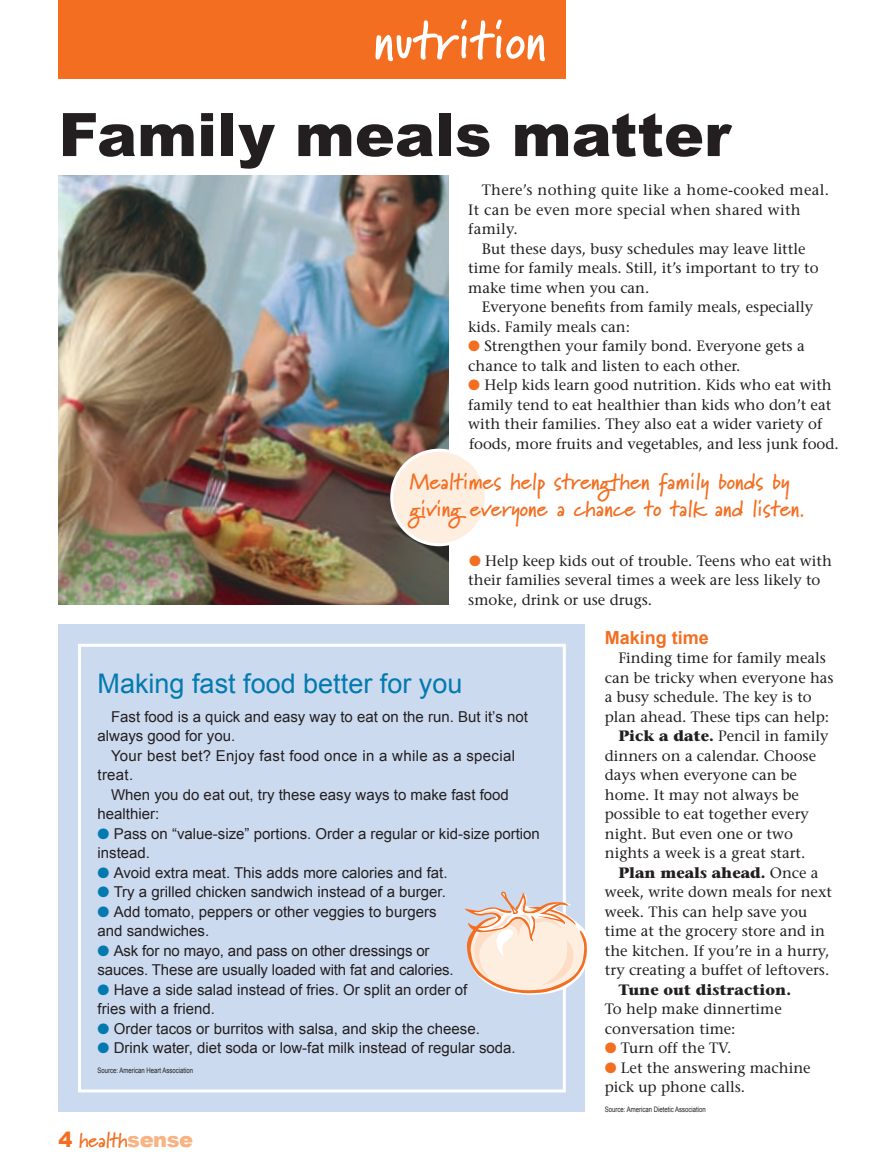
<style>
.page{position:relative;width:878px;height:1175px;background:#fff}
.page>*{position:absolute;margin:0;border:0;box-sizing:border-box;transform-origin:0 0}
.t1{font:900 60px "Arial";color:#231f20}
.t2{font:700 54px "Marydale";color:#fff}
.t3{font:27px "Arial";color:#037aaf}
.t4{font:700 22.5px/27px "Marydale";color:#f36e21}
.t5{font:700 21px "Marydale";letter-spacing:-.02em;color:#f36e21}
.t6{font:700 18px "Arial";color:#f36e21}
.t7{font:15px/19.5px "Stone Serif";color:#231f20}
.t8{font:15px/19.5px "Arial";color:#231f20}
.t9{font:15px "Stone Serif";letter-spacing:.02em;color:#231f20}
.t10{font:15px/19.5px "Arial";letter-spacing:.02em;color:#231f20}
.t11{font:700 15px "Stone Serif";color:#231f20}
.t12{font:7.5px "Arial";color:#231f20;scale:.8 1}
.s1{color:#f36e21}
.s2{color:#037aaf}
.s3{font-family:"Arial";font-weight:900}
.s4{font-family:"Arial";font-weight:900;color:#f9b281}
.s5{font-weight:700}
.s6{font-weight:400}
</style>
<div class="page">
<img style="left:58px;top:176px;width:390px;height:428px">
<div style="left:58px;top:0;width:508px;height:78px;background:#f36e21"></div>
<div style="left:58px;top:624px;width:527px;height:488px;background:#ccdaef"></div>
<div style="left:78px;top:644px;width:488px;height:448px;border:3px solid #fff"></div>
<div style="left:392px;top:450px;width:94px;height:94px;background:#feeee0;border-radius:50%"></div>
<div style="left:390px;top:448px;width:98px;height:98px;border:3px solid #fff;border-radius:50%"></div>
<svg style="left:464px;top:891px;width:123px;height:103px"></svg>
<h2 class="t2" style="left:373px;top:8px;width:174px">nutrition</h2>
<h1 class="t1" style="left:58px;top:101px;width:673px">Family meals matter</h1>
<p class="t9" style="left:482px;top:181px;width:349px">There’s nothing quite like a home-cooked meal.</p>
<p class="t9" style="left:468px;top:200px;width:334px">It can be even more special when shared with</p>
<p class="t7" style="left:468px;top:219px;width:51px">family.</p>
<p class="t7" style="left:482px;top:239px;width:325px">But these days, busy schedules may leave little</p>
<p class="t7" style="left:468px;top:258px;width:352px">time for family meals. Still, it’s important to try to</p>
<p class="t7" style="left:468px;top:278px;width:183px">make time when you can.</p>
<p class="t7" style="left:482px;top:297px;width:333px">Everyone benefits from family meals, especially</p>
<p class="t7" style="left:468px;top:317px;width:163px">kids. Family meals can:</p>
<p class="t7" style="left:468px;top:336px;width:338px"><span class="s1">●</span> Strengthen your family bond. Everyone gets a chance to talk and listen to each other.</p>
<p class="t7" style="left:468px;top:375px;width:372px"><span class="s1">●</span> Help kids learn good nutrition. Kids who eat with family tend to eat healthier than kids who don’t eat with their families. They also eat a wider variety of foods, more fruits and vegetables, and less junk food.</p>
<h3 class="t4" style="left:410px;top:467px;width:396px">Mealtimes help strengthen family bonds by giving everyone a chance to talk and listen.</h3>
<p class="t7" style="left:468px;top:551px;width:365px"><span class="s1">●</span> Help keep kids out of trouble. Teens who eat with their families several times a week are less likely to smoke, drink or use drugs.</p>
<h3 class="t3" style="left:98px;top:668px;width:366px">Making fast food better for you</h3>
<p class="t8" style="left:98px;top:706px;width:432px;text-indent:14px">Fast food is a quick and easy way to eat on the run. But it’s not always good for you.</p>
<p class="t10" style="left:98px;top:745px;width:419px;text-indent:14px">Your best bet? Enjoy fast food once in a while as a special treat.</p>
<p class="t8" style="left:98px;top:784px;width:413px;text-indent:14px">When you do eat out, try these easy ways to make fast food healthier:</p>
<p class="t8" style="left:98px;top:823px;width:444px"><span class="s2">●</span> Pass on “value-size” portions. Order a regular or kid-size portion instead.</p>
<p class="t8" style="left:98px;top:862px;width:351px"><span class="s2">●</span> Avoid extra meat. This adds more calories and fat.</p>
<p class="t8" style="left:98px;top:882px;width:350px"><span class="s2">●</span> Try a grilled chicken sandwich instead of a burger.</p>
<p class="t8" style="left:98px;top:901px;width:340px"><span class="s2">●</span> Add tomato, peppers or other veggies to burgers and sandwiches.</p>
<p class="t8" style="left:98px;top:940px;width:357px"><span class="s2">●</span> Ask for no mayo, and pass on other dressings or sauces. These are usually loaded with fat and calories.</p>
<p class="t8" style="left:98px;top:979px;width:371px"><span class="s2">●</span> Have a side salad instead of fries. Or split an order of fries with a friend.</p>
<p class="t8" style="left:98px;top:1018px;width:384px"><span class="s2">●</span> Order tacos or burritos with salsa, and skip the cheese.</p>
<p class="t8" style="left:98px;top:1038px;width:419px"><span class="s2">●</span> Drink water, diet soda or low-fat milk instead of regular soda.</p>
<p class="t12" style="left:98px;top:1066px;width:121px">Source: American Heart Association</p>
<h3 class="t5" style="left:58px;top:1127px;width:136px"><span class="s3">4</span> health<span class="s4">sense</span></h3>
<p class="t6" style="left:604px;top:627px;width:106px">Making time</p>
<p class="t7" style="left:618px;top:648px;width:209px">Finding time for family meals</p>
<p class="t7" style="left:604px;top:668px;width:230px">can be tricky when everyone has</p>
<p class="t7" style="left:604px;top:687px;width:208px">a busy schedule. The key is to</p>
<p class="t7" style="left:604px;top:707px;width:226px">plan ahead. These tips can help:</p>
<p class="t7" style="left:618px;top:726px;width:211px"><span class="s5">Pick a date.</span> Pencil in family</p>
<p class="t7" style="left:604px;top:746px;width:213px">dinners on a calendar. Choose</p>
<p class="t7" style="left:604px;top:765px;width:194px">days when everyone can be</p>
<p class="t7" style="left:604px;top:785px;width:195px">home. It may not always be</p>
<p class="t7" style="left:604px;top:804px;width:206px">possible to eat together every</p>
<p class="t7" style="left:604px;top:824px;width:190px">night. But even one or two</p>
<p class="t7" style="left:604px;top:843px;width:202px">nights a week is a great start.</p>
<p class="t11" style="left:618px;top:863px;width:202px">Plan meals ahead. <span class="s6">Once a</span></p>
<p class="t7" style="left:604px;top:882px;width:229px">week, write down meals for next</p>
<p class="t7" style="left:604px;top:902px;width:204px">week. This can help save you</p>
<p class="t7" style="left:604px;top:921px;width:222px">time at the grocery store and in</p>
<p class="t7" style="left:604px;top:941px;width:226px">the kitchen. If you’re in a hurry,</p>
<p class="t7" style="left:604px;top:960px;width:226px">try creating a buffet of leftovers.</p>
<p class="t11" style="left:618px;top:980px;width:174px">Tune out distraction.</p>
<p class="t7" style="left:604px;top:999px;width:178px">To help make dinnertime conversation time:</p>
<p class="t7" style="left:604px;top:1038px;width:128px"><span class="s1">●</span> Turn off the TV.</p>
<p class="t7" style="left:604px;top:1058px;width:207px"><span class="s1">●</span> Let the answering machine pick up phone calls.</p>
<p class="t12" style="left:604px;top:1105px;width:128px">Source: American Dietetic Association</p>
</div>
